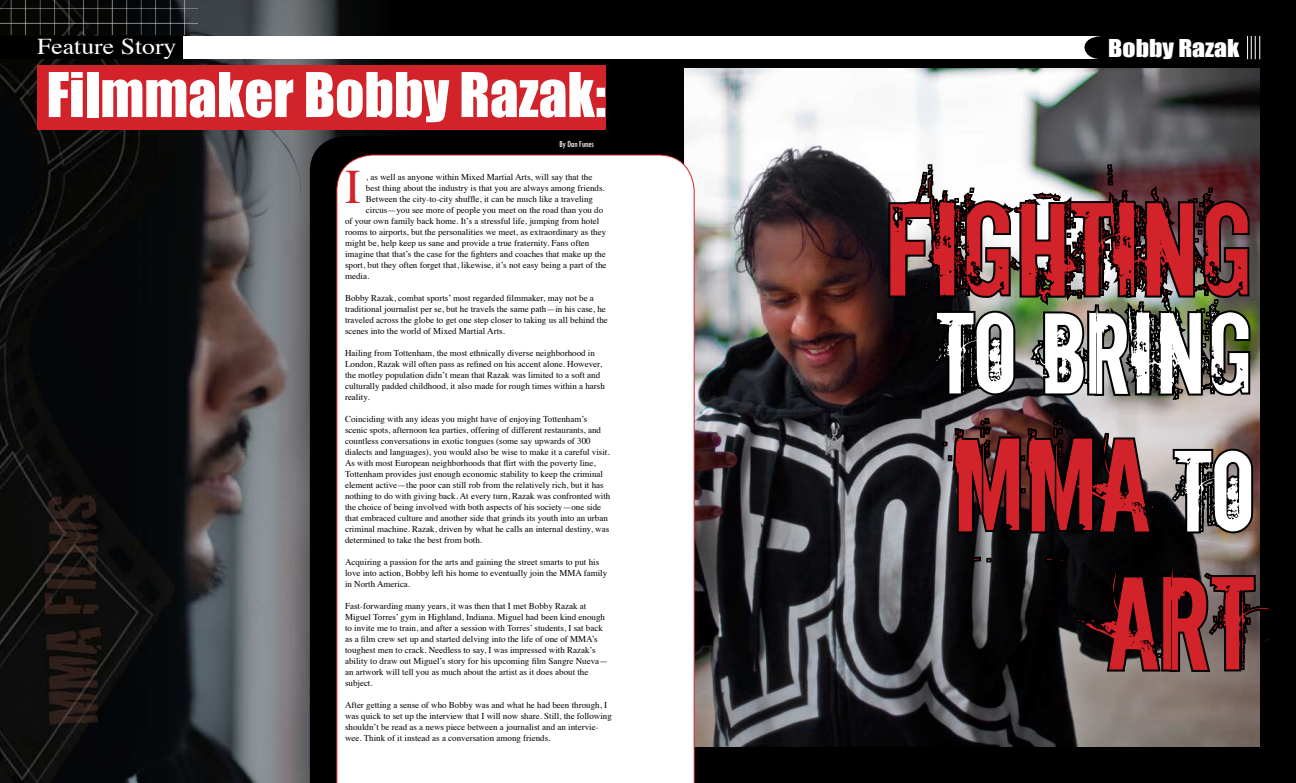
<style>
.page{position:relative;width:1296px;height:783px;background:#fff}
.page>*{position:absolute;margin:0;border:0;box-sizing:border-box;transform-origin:0 0}
.t1{font:125px/138px "Downcome";color:#d2232a;text-align:right}
.t2{font:109px "Downcome";color:#fff}
.t3{font:57px "Impact";color:#fff}
.t4{font:48px "Times";color:#d2232a}
.t5{font:22.6px "Times";color:#fff;scale:1.14 1}
.t6{font:22.6px "Impact";color:#fff;scale:1.14 1}
.t7{font:9px/11px "Times";color:#000}
.t8{font:500 condensed 8px "Futura";color:#fff}
.s1{font-size:109px;color:#fff}
</style>
<div class="page">
<img style="left:0;top:0;width:1296px;height:783px">
<img style="left:0;top:0;width:198px;height:35px">
<div style="left:0;top:36px;width:1296px;height:23px;background:#fff"></div>
<div style="left:0;top:36px;width:183px;height:23px;background:#000"></div>
<div style="left:1084px;top:36px;width:212px;height:23px;background:#000"></div>
<div style="left:37px;top:65px;width:569px;height:64px;background:#d2232a"></div>
<div style="left:310px;top:136px;width:357px;height:647px;background:#000"></div>
<img style="left:684px;top:68px;width:576px;height:679px">
<svg style="left:336px;top:154px;width:359px;height:629px"></svg>
<svg style="left:760px;top:59px;width:178px;height:355px"></svg>
<svg style="left:938px;top:52px;width:319px;height:37px"></svg>
<img style="left:886px;top:89px;width:410px;height:694px">
<h3 class="t5" style="left:37px;top:25px;width:124px">Feature Story</h3>
<h3 class="t6" style="left:1108px;top:30px;width:117px">Bobby Razak</h3>
<h3 class="t3" style="left:46px;top:50px;width:561px">Filmmaker Bobby Razak:</h3>
<p class="t8" style="left:560px;top:138px;width:36px">By Dan Funes</p>
<h3 class="t4" style="left:345px;top:142px;width:17px">I</h3>
<p class="t7" style="left:366px;top:171px;width:228px">, as well as anyone within Mixed Martial Arts, will say that the</p>
<p class="t7" style="left:366px;top:182px;width:240px">best thing about the industry is that you are always among friends.</p>
<p class="t7" style="left:366px;top:193px;width:229px">Between the city-to-city shuffle, it can be much like a traveling</p>
<p class="t7" style="left:366px;top:204px;width:239px">circus—you see more of people you meet on the road than you do</p>
<p class="t7" style="left:345px;top:215px;width:256px">of your own family back home. It’s a stressful life, jumping from hotel</p>
<p class="t7" style="left:345px;top:226px;width:263px">rooms to airports, but the personalities we meet, as extraordinary as they</p>
<p class="t7" style="left:345px;top:237px;width:246px">might be, help keep us sane and provide a true fraternity. Fans often</p>
<p class="t7" style="left:345px;top:248px;width:262px">imagine that that’s the case for the fighters and coaches that make up the</p>
<p class="t7" style="left:345px;top:259px;width:263px">sport, but they often forget that, likewise, it’s not easy being a part of the</p>
<p class="t7" style="left:345px;top:270px;width:26px">media.</p>
<p class="t7" style="left:345px;top:292px;width:264px">Bobby Razak, combat sports’ most regarded filmmaker, may not be a traditional journalist per se, but he travels the same path—in his case, he traveled across the globe to get one step closer to taking us all behind the scenes into the world of Mixed Martial Arts.</p>
<p class="t7" style="left:345px;top:347px;width:261px">Hailing from Tottenham, the most ethnically diverse neighborhood in London, Razak will often pass as refined on his accent alone. However, the motley population didn’t mean that Razak was limited to a soft and culturally padded childhood, it also made for rough times within a harsh reality.</p>
<p class="t7" style="left:345px;top:413px;width:267px">Coinciding with any ideas you might have of enjoying Tottenham’s scenic spots, afternoon tea parties, offering of different restaurants, and countless conversations in exotic tongues (some say upwards of 300 dialects and languages), you would also be wise to make it a careful visit.<br>As with most European neighborhoods that flirt with the poverty line, Tottenham provides just enough economic stability to keep the criminal element active—the poor can still rob from the relatively rich, but it has nothing to do with giving back. At every turn, Razak was confronted with the choice of being involved with both aspects of his society—one side that embraced culture and another side that grinds its youth into an urban criminal machine. Razak, driven by what he calls an internal destiny, was determined to take the best from both.</p>
<p class="t7" style="left:345px;top:556px;width:264px">Acquiring a passion for the arts and gaining the street smarts to put his love into action, Bobby left his home to eventually join the MMA family in North America.</p>
<p class="t7" style="left:345px;top:600px;width:265px">Fast-forwarding many years, it was then that I met Bobby Razak at Miguel Torres’ gym in Highland, Indiana. Miguel had been kind enough to invite me to train, and after a session with Torres’ students, I sat back as a film crew set up and started delving into the life of one of MMA’s toughest men to crack. Needless to say, I was impressed with Razak’s ability to draw out Miguel’s story for his upcoming film Sangre Nueva— an artwork will tell you as much about the artist as it does about the subject.</p>
<p class="t7" style="left:345px;top:699px;width:268px">After getting a sense of who Bobby was and what he had been through, I was quick to set up the interview that I will now share. Still, the following shouldn’t be read as a news piece between a journalist and an intervie&shy;wee. Think of it instead as a conversation among friends.</p>
<h1 class="t1" style="left:884px;top:176px;width:371px">Fighting</h1>
<h2 class="t2" style="left:937px;top:279px;width:319px">to Bring</h2>
<h1 class="t1" style="left:952px;top:412px;width:303px">MMA <span class="s1">to<br></span>Art</h1>
</div>
